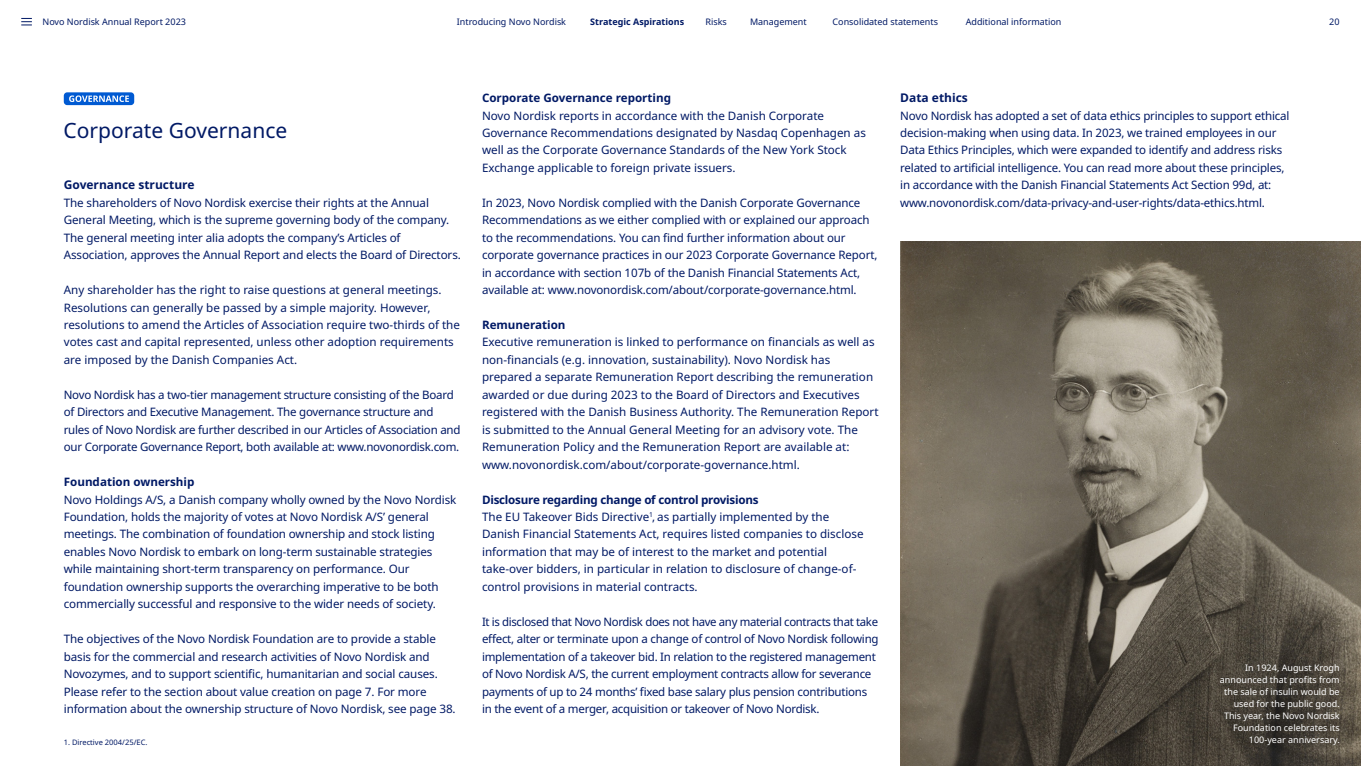
<style>
.page{position:relative;width:1361px;height:766px;background:#fff}
.page>*{position:absolute;margin:0;border:0;box-sizing:border-box;transform-origin:0 0}
.t1{font:21px "Apis";color:#001965}
.t2{font:700 12px "Apis";color:#001965}
.t3{font:11.7px/17.4px "Apis";letter-spacing:-.01em;color:#001965}
.t4{font:700 11.7px "Apis";color:#001965}
.t5{font:9px/12px "Apis";color:#fff;text-align:right}
.t6{font:9px "Apis";color:#001965}
.t7{font:700 9px "Apis";color:#001965}
.t8{font:7.5px "Apis";color:#001965}
.s1{font-weight:700}
</style>
<div class="page">
<img style="left:900px;top:242px;width:461px;height:523px">
<div style="left:64px;top:92px;width:70px;height:13px;background:#005ad2;border-radius:3px"></div>
<svg style="left:69px;top:95px;width:60px;height:7px"></svg>
<svg style="left:21px;top:18px;width:11px;height:8px"></svg>
<p class="t6" style="left:43px;top:15px;width:145px">Novo Nordisk Annual Report 2023</p>
<p class="t6" style="left:457px;top:15px;width:111px">Introducing Novo Nordisk</p>
<p class="t7" style="left:590px;top:15px;width:95px">Strategic Aspirations</p>
<p class="t6" style="left:705px;top:15px;width:23px">Risks</p>
<p class="t6" style="left:750px;top:15px;width:58px">Management</p>
<p class="t6" style="left:832px;top:15px;width:107px">Consolidated statements</p>
<p class="t6" style="left:966px;top:15px;width:97px">Additional information</p>
<p class="t6" style="left:1329px;top:15px;width:12px">20</p>
<h1 class="t1" style="left:64px;top:115px;width:225px">Corporate Governance</h1>
<p class="t2" style="left:64px;top:176px;width:132px">Governance structure</p>
<p class="t3" style="left:64px;top:194px;width:398px">The shareholders of Novo Nordisk exercise their rights at the Annual General Meeting, which is the supreme governing body of the company.<br>The general meeting inter alia adopts the company’s Articles of Association, approves the Annual Report and elects the Board of Directors.</p>
<p class="t3" style="left:64px;top:281px;width:398px">Any shareholder has the right to raise questions at general meetings.<br>Resolutions can generally be passed by a simple majority. However, resolutions to amend the Articles of Association require two-thirds of the votes cast and capital represented, unless other adoption requirements are imposed by the Danish Companies Act.</p>
<p class="t3" style="left:64px;top:386px;width:398px">Novo Nordisk has a two-tier management structure consisting of the Board of Directors and Executive Management. The governance structure and rules of Novo Nordisk are further described in our Articles of Association and our Corporate Governance Report, both available at: www.novonordisk.com.</p>
<p class="t4" style="left:64px;top:473px;width:132px">Foundation ownership</p>
<p class="t3" style="left:64px;top:490px;width:394px">Novo Holdings A/S, a Danish company wholly owned by the Novo Nordisk Foundation, holds the majority of votes at Novo Nordisk A/S’ general meetings. The combination of foundation ownership and stock listing enables Novo Nordisk to embark on long-term sustainable strategies while maintaining short-term transparency on performance. Our foundation ownership supports the overarching imperative to be both commercially successful and responsive to the wider needs of society.</p>
<p class="t3" style="left:64px;top:630px;width:393px">The objectives of the Novo Nordisk Foundation are to provide a stable basis for the commercial and research activities of Novo Nordisk and Novozymes, and to support scientific, humanitarian and social causes.<br>Please refer to the section about value creation on page 7. For more information about the ownership structure of Novo Nordisk, see page 38.</p>
<p class="t8" style="left:64px;top:736px;width:85px">1. Directive 2004/25/EC.</p>
<p class="t4" style="left:482px;top:90px;width:191px">Corporate Governance reporting</p>
<p class="t3" style="left:482px;top:107px;width:385px">Novo Nordisk reports in accordance with the Danish Corporate Governance Recommendations designated by Nasdaq Copenhagen as well as the Corporate Governance Standards of the New York Stock Exchange applicable to foreign private issuers.</p>
<p class="t3" style="left:482px;top:194px;width:397px">In 2023, Novo Nordisk complied with the Danish Corporate Governance Recommendations as we either complied with or explained our approach to the recommendations. You can find further information about our corporate governance practices in our 2023 Corporate Governance Report, in accordance with section 107b of the Danish Financial Statements Act, available at: www.novonordisk.com/about/corporate-governance.html.</p>
<p class="t4" style="left:482px;top:316px;width:85px">Remuneration</p>
<p class="t3" style="left:482px;top:334px;width:398px">Executive remuneration is linked to performance on financials as well as non-financials (e.g. innovation, sustainability). Novo Nordisk has prepared a separate Remuneration Report describing the remuneration awarded or due during 2023 to the Board of Directors and Executives registered with the Danish Business Authority. The Remuneration Report is submitted to the Annual General Meeting for an advisory vote. The Remuneration Policy and the Remuneration Report are available at: www.novonordisk.com/about/corporate-governance.html.</p>
<p class="t3" style="left:482px;top:490px;width:383px"><span class="s1">Disclosure regarding change of control provisions<br></span>The EU Takeover Bids Directive<sup>1</sup>, as partially implemented by the Danish Financial Statements Act, requires listed companies to disclose information that may be of interest to the market and potential take-over bidders, in particular in relation to disclosure of change-of&shy;control provisions in material contracts.</p>
<p class="t3" style="left:482px;top:613px;width:398px">It is disclosed that Novo Nordisk does not have any material contracts that take effect, alter or terminate upon a change of control of Novo Nordisk following implementation of a takeover bid. In relation to the registered management of Novo Nordisk A/S, the current employment contracts allow for severance payments of up to 24 months’ fixed base salary plus pension contributions in the event of a merger, acquisition or takeover of Novo Nordisk.</p>
<p class="t2" style="left:900px;top:89px;width:69px">Data ethics</p>
<p class="t3" style="left:900px;top:107px;width:391px">Novo Nordisk has adopted a set of data ethics principles to support ethical decision-making when using data. In 2023, we trained employees in our Data Ethics Principles, which were expanded to identify and address risks related to artificial intelligence. You can read more about these principles, in accordance with the Danish Financial Statements Act Section 99d, at: www.novonordisk.com/data-privacy-and-user-rights/data-ethics.html.</p>
<p class="t5" style="left:1220px;top:661px;width:121px">In 1924, August Krogh announced that profits from the sale of insulin would be used for the public good.<br>This year, the Novo Nordisk<br>Foundation celebrates its<br>100-year anniversary.</p>
</div>
